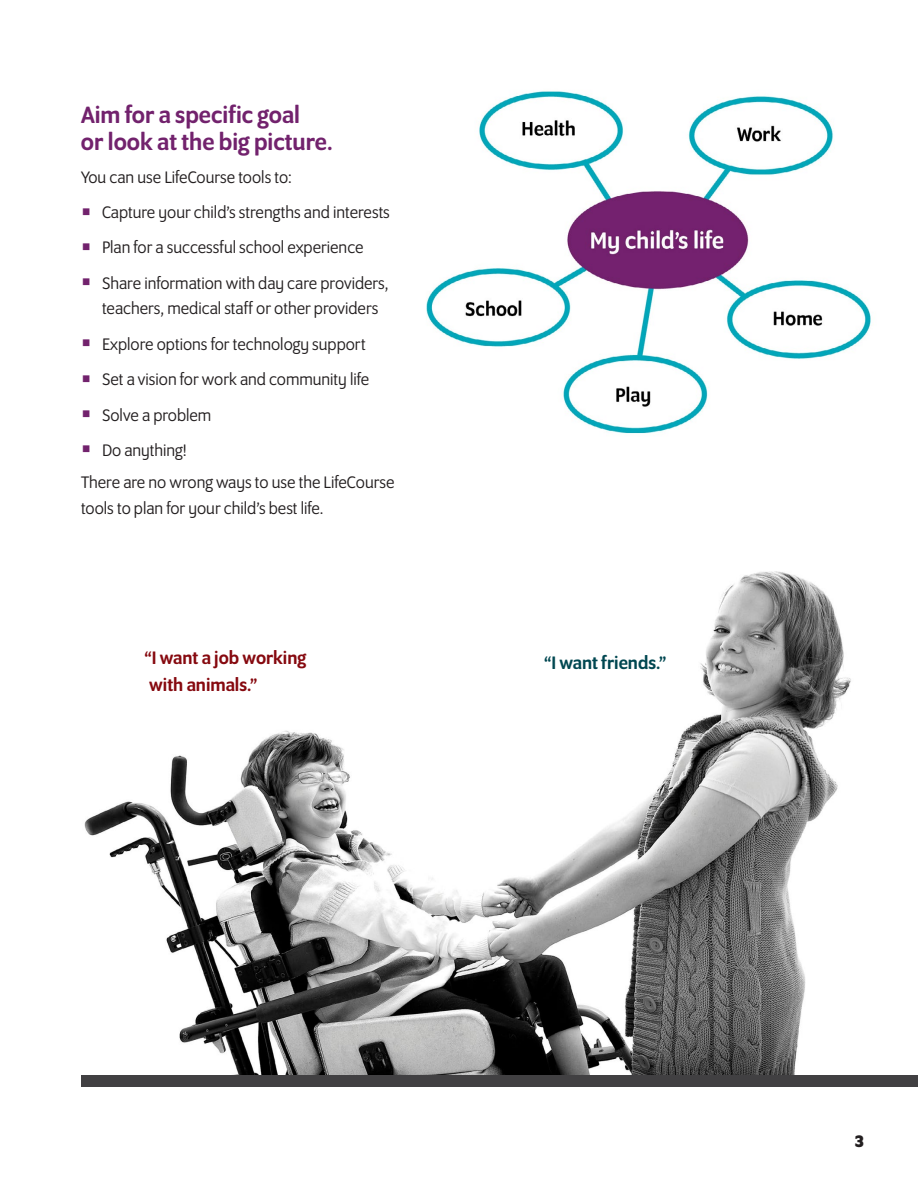
<style>
.page{position:relative;width:918px;height:1188px;background:#fff}
.page>*{position:absolute;margin:0;border:0;box-sizing:border-box;transform-origin:0 0}
._3_DHUBMN--Medium_he{font:500 25.5px/27px "Program OT";color:#72226d}
._5_DHUBMN--Quotes{font:500 19.5px/27px "Program OT";color:#86090f}
._5_DHUBMN--Quotes-2{font:500 19.5px "Program OT";color:#004751}
._4_DHUBMN--Medium_bo{font:18px/25.5px "Program OT";color:#231f20}
.t1{font:700 18px "Program OT";color:#231f20}
.s1{color:#72226d}
</style>
<div class="page">
<img style="left:84px;top:571px;width:767px;height:504px">
<div style="left:81px;top:1075px;width:837px;height:12px;background:#414042"></div>
<img style="left:426px;top:91px;width:445px;height:343px">
<p class="_3_DHUBMN--Medium_he" style="left:81px;top:101px;width:253px">Aim for a specific goal<br>or look at the big picture.</p>
<p class="_4_DHUBMN--Medium_bo" style="left:81px;top:164px;width:212px">You can use LifeCourse tools to:</p>
<p class="_4_DHUBMN--Medium_bo" style="left:81px;top:199px;width:310px"><span class="s1">▪</span> Capture your child’s strengths and interests</p>
<p class="_4_DHUBMN--Medium_bo" style="left:81px;top:235px;width:284px"><span class="s1">▪</span> Plan for a successful school experience</p>
<p class="_4_DHUBMN--Medium_bo" style="left:102px;top:270px;width:288px;text-indent:-21px"><span class="s1">▪</span> Share information with day care providers, teachers, medical staff or other providers</p>
<p class="_4_DHUBMN--Medium_bo" style="left:81px;top:331px;width:286px"><span class="s1">▪</span> Explore options for technology support</p>
<p class="_4_DHUBMN--Medium_bo" style="left:81px;top:366px;width:290px"><span class="s1">▪</span> Set a vision for work and community life</p>
<p class="_4_DHUBMN--Medium_bo" style="left:81px;top:402px;width:132px"><span class="s1">▪</span> Solve a problem</p>
<p class="_4_DHUBMN--Medium_bo" style="left:81px;top:437px;width:107px"><span class="s1">▪</span> Do anything!</p>
<p class="_4_DHUBMN--Medium_bo" style="left:81px;top:470px;width:315px">There are no wrong ways to use the LifeCourse tools to plan for your child’s best life.</p>
<p class="_5_DHUBMN--Quotes" style="left:145px;top:644px;width:163px">“I want a job working with animals.”</p>
<p class="_5_DHUBMN--Quotes-2" style="left:544px;top:652px;width:124px">“I want friends.”</p>
<p class="t1" style="left:855px;top:1131px;width:10px">3</p>
</div>
